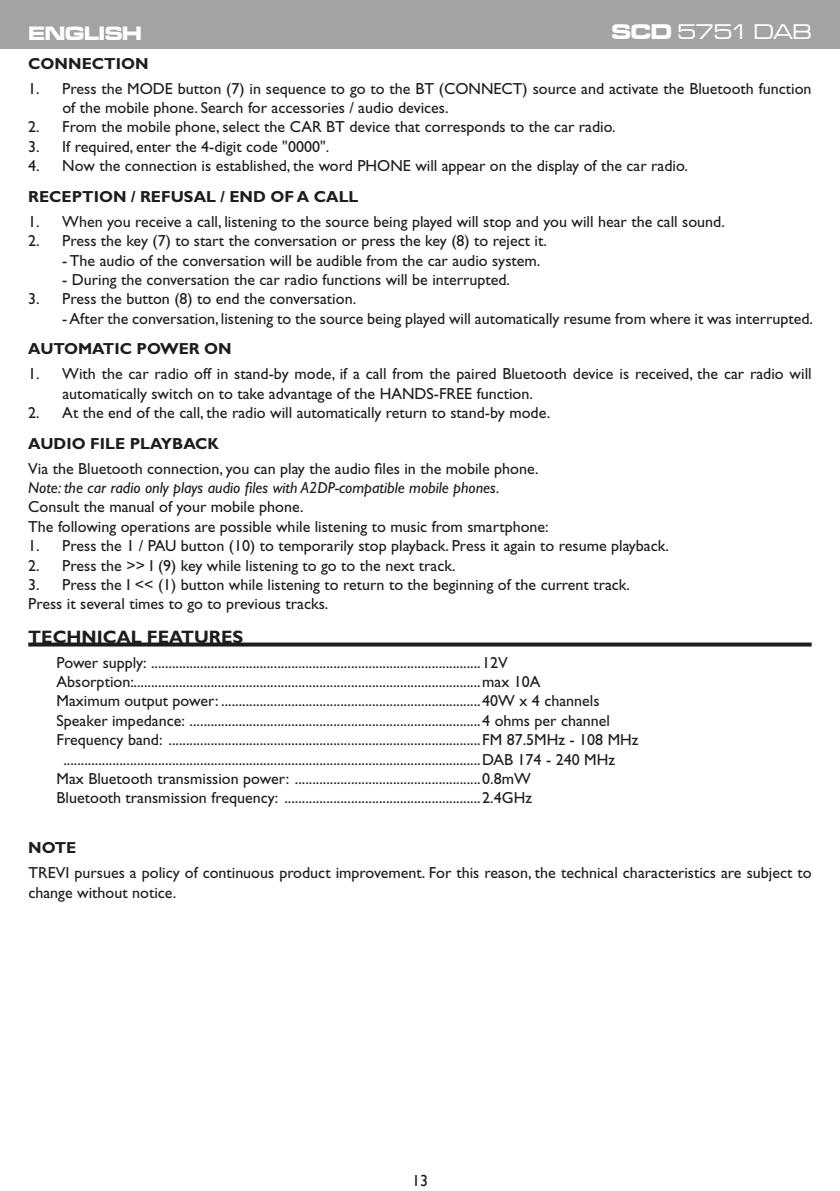
<style>
.page{position:relative;width:840px;height:1191px;background:#fff}
.page>*{position:absolute;margin:0;border:0;box-sizing:border-box;transform-origin:0 0}
.t1{font:22px "Microgramma D Medi Exte";letter-spacing:-.015em;color:#fff}
.t2{font:20px "Microgramma D Bold Exte";color:#fff}
.t3{font:700 18px "Gill Sans";color:#1d1d1b}
.t4{font:16px/19.2px "Gill Sans";color:#1d1d1b}
.t5{font:700 16px "Gill Sans";color:#1d1d1b}
.t6{font:italic 16px "Gill Sans";color:#1d1d1b}
.t7{font:16px "Gill Sans";color:#1d1d1b}
.s1{font-family:"Microgramma D Bold Exte"}
</style>
<div class="page">
<div style="left:0;top:0;width:839px;height:48px;background:#a3a3a3"></div>
<svg style="left:28px;top:642px;width:783px;height:4px;background:#3b3b39"></svg>
<p class="t2" style="left:29px;top:20px;width:115px">ENGLISH</p>
<h1 class="t1" style="left:611px;top:18px;width:201px"><span class="s1">SCD</span> 5751 DAB</h1>
<p class="t5" style="left:28px;top:54px;width:122px">CONNECTION</p>
<p class="t4" style="left:62px;top:79px;width:750px;text-indent:-34px">1. Press the MODE button (7) in sequence to go to the BT (CONNECT) source and activate the Bluetooth function of the mobile phone. Search for accessories / audio devices.</p>
<p class="t4" style="left:28px;top:117px;width:588px">2. From the mobile phone, select the CAR BT device that corresponds to the car radio.</p>
<p class="t4" style="left:28px;top:137px;width:302px">3. If required, enter the 4-digit code "0000".</p>
<p class="t4" style="left:28px;top:156px;width:660px">4. Now the connection is established, the word PHONE will appear on the display of the car radio.</p>
<p class="t5" style="left:28px;top:187px;width:331px">RECEPTION / REFUSAL / END OF A CALL</p>
<p class="t4" style="left:28px;top:212px;width:697px">1. When you receive a call, listening to the source being played will stop and you will hear the call sound.</p>
<p class="t4" style="left:28px;top:231px;width:520px">2. Press the key (7) to start the conversation or press the key (8) to reject it.</p>
<p class="t4" style="left:62px;top:251px;width:479px">- The audio of the conversation will be audible from the car audio system.</p>
<p class="t4" style="left:62px;top:270px;width:449px">- During the conversation the car radio functions will be interrupted.</p>
<p class="t4" style="left:28px;top:289px;width:329px">3. Press the button (8) to end the conversation.</p>
<p class="t4" style="left:62px;top:309px;width:751px">- After the conversation, listening to the source being played will automatically resume from where it was interrupted.</p>
<p class="t5" style="left:28px;top:339px;width:205px">AUTOMATIC POWER ON</p>
<p class="t4" style="left:62px;top:364px;width:750px;text-indent:-34px">1. With the car radio off in stand-by mode, if a call from the paired Bluetooth device is received, the car radio will automatically switch on to take advantage of the HANDS-FREE function.</p>
<p class="t4" style="left:28px;top:403px;width:523px">2. At the end of the call, the radio will automatically return to stand-by mode.</p>
<p class="t5" style="left:28px;top:434px;width:192px">AUDIO FILE PLAYBACK</p>
<p class="t4" style="left:28px;top:459px;width:511px">Via the Bluetooth connection, you can play the audio files in the mobile phone.</p>
<p class="t6" style="left:28px;top:478px;width:472px">Note: the car radio only plays audio files with A2DP-compatible mobile phones.</p>
<p class="t4" style="left:28px;top:497px;width:521px">Consult the manual of your mobile phone.<br>The following operations are possible while listening to music from smartphone:</p>
<p class="t4" style="left:28px;top:536px;width:642px">1. Press the 1 / PAU button (10) to temporarily stop playback. Press it again to resume playback.</p>
<p class="t4" style="left:28px;top:555px;width:428px">2. Press the &gt;&gt; I (9) key while listening to go to the next track.</p>
<p class="t4" style="left:28px;top:575px;width:603px">3. Press the I &lt;&lt; (1) button while listening to return to the beginning of the current track.<br>Press it several times to go to previous tracks.</p>
<p class="t3" style="left:28px;top:626px;width:216px">TECHNICAL FEATURES</p>
<p class="t4" style="left:57px;top:652px;width:452px">Power supply: ..............................................................................................12V</p>
<p class="t4" style="left:57px;top:672px;width:485px">Absorption:...................................................................................................max 10A</p>
<p class="t4" style="left:57px;top:691px;width:544px">Maximum output power: ..........................................................................40W x 4 channels</p>
<p class="t4" style="left:57px;top:711px;width:554px">Speaker impedance: ...................................................................................4 ohms per channel</p>
<p class="t4" style="left:57px;top:730px;width:583px">Frequency band: .........................................................................................FM 87.5MHz - 108 MHz</p>
<p class="t4" style="left:63px;top:749px;width:553px">.......................................................................................................................DAB 174 - 240 MHz</p>
<p class="t4" style="left:57px;top:769px;width:475px">Max Bluetooth transmission power: .....................................................0.8mW</p>
<p class="t4" style="left:57px;top:788px;width:476px">Bluetooth transmission frequency: ........................................................2.4GHz</p>
<p class="t5" style="left:28px;top:838px;width:50px">NOTE</p>
<p class="t4" style="left:28px;top:863px;width:784px">TREVI pursues a policy of continuous product improvement. For this reason, the technical characteristics are subject to change without notice.</p>
<p class="t7" style="left:412px;top:1171px;width:17px">13</p>
</div>
